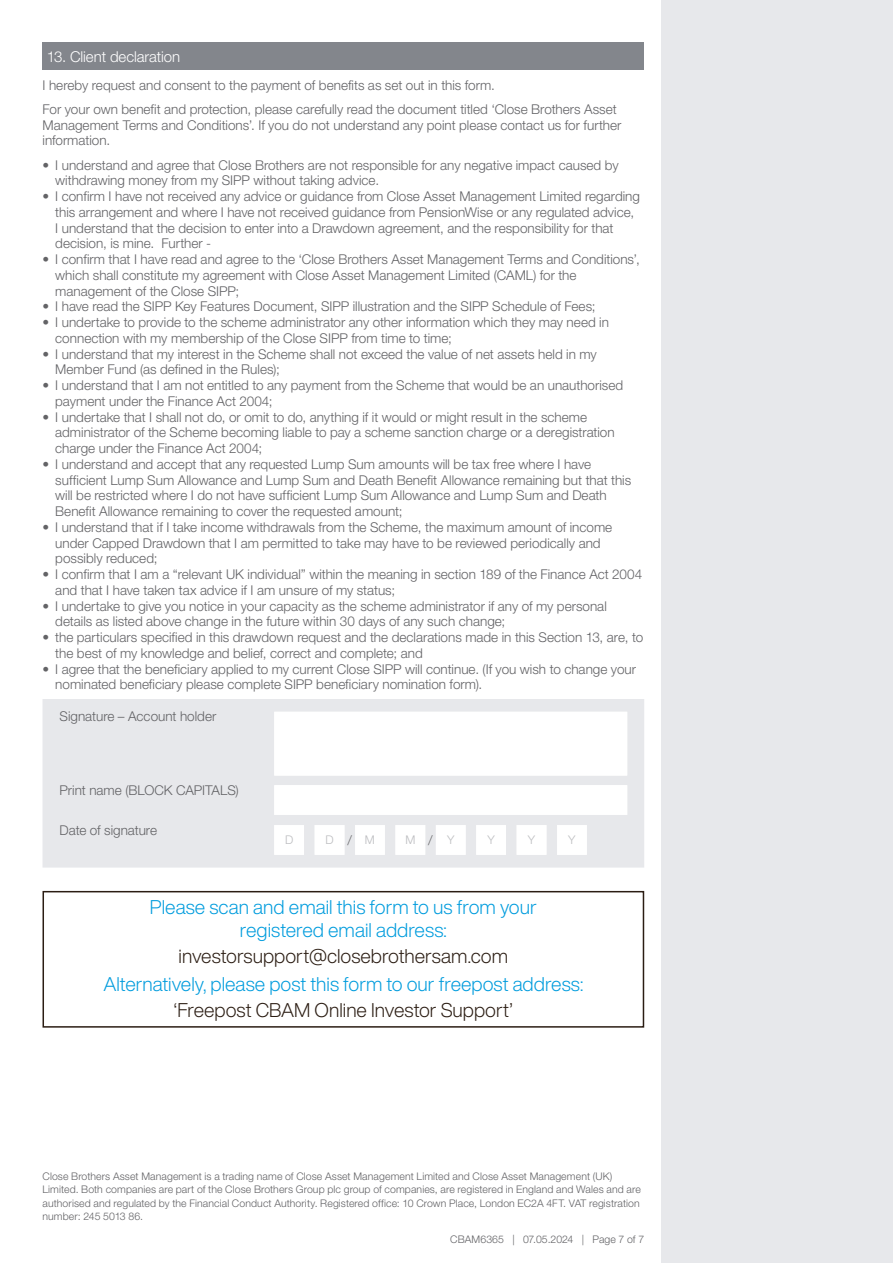
<style>
.page{position:relative;width:893px;height:1263px;background:#fff}
.page>*{position:absolute;margin:0;border:0;box-sizing:border-box;transform-origin:0 0}
.Bodytext{font:300 19.5px/22.5px "Helvetica Now Display";color:#009cdd;text-align:center}
.Bodytext-2{font:300 19.5px "Helvetica Now Display";color:#2b1d13}
.Section_head_white{font:300 15px "Helvetica Neue LT Pro";letter-spacing:-.005em;color:#fff}
.Body_text__2_after{font:300 13.5px/15.8px "Helvetica Neue LT Pro";color:#636366}
.Bodytext-3{font:300 13.5px "Helvetica Neue LT Pro";color:#636366}
.DD_MM_YY_box{font:300 12px "Helvetica Neue LT Pro";color:#bcbdc0}
.Legal_footer{font:300 10.5px/13.5px "Helvetica Neue LT Pro";letter-spacing:.01em;color:#636366}
</style>
<div class="page">
<div style="left:661px;top:0;width:232px;height:1263px;background:#e7e8eb"></div>
<div style="left:43px;top:43px;width:601px;height:27px;background:#83868c"></div>
<div style="left:43px;top:699px;width:601px;height:168px;background:#e7e8eb"></div>
<svg style="left:274px;top:712px;width:353px;height:143px"></svg>
<div style="left:43px;top:891px;width:601px;height:137px;border:2px solid #2b1d13"></div>
<p class="Section_head_white" style="left:47px;top:47px;width:135px">13. Client declaration</p>
<p class="Body_text__2_after" style="left:43px;top:77px;width:454px">I hereby request and consent to the payment of benefits as set out in this form.</p>
<p class="Body_text__2_after" style="left:43px;top:101px;width:580px">For your own benefit and protection, please carefully read the document titled ‘Close Brothers Asset<br>Management Terms and Conditions’. If you do not understand any point please contact us for further information.</p>
<p class="Body_text__2_after" style="left:55px;top:157px;width:565px;text-indent:-13px">• I understand and agree that Close Brothers are not responsible for any negative impact caused by withdrawing money from my SIPP without taking advice.</p>
<p class="Body_text__2_after" style="left:55px;top:188px;width:586px;text-indent:-13px">• I confirm I have not received any advice or guidance from Close Asset Management Limited regarding this arrangement and where I have not received guidance from PensionWise or any regulated advice, I understand that the decision to enter into a Drawdown agreement, and the responsibility for that decision, is mine. Further -</p>
<p class="Body_text__2_after" style="left:55px;top:251px;width:586px;text-indent:-13px">• I confirm that I have read and agree to the ‘Close Brothers Asset Management Terms and Conditions’, which shall constitute my agreement with Close Asset Management Limited (CAML) for the management of the Close SIPP;</p>
<p class="Body_text__2_after" style="left:43px;top:298px;width:555px">• I have read the SIPP Key Features Document, SIPP illustration and the SIPP Schedule of Fees;</p>
<p class="Body_text__2_after" style="left:55px;top:314px;width:555px;text-indent:-13px">• I undertake to provide to the scheme administrator any other information which they may need in connection with my membership of the Close SIPP from time to time;</p>
<p class="Body_text__2_after" style="left:55px;top:346px;width:543px;text-indent:-13px">• I understand that my interest in the Scheme shall not exceed the value of net assets held in my<br>Member Fund (as defined in the Rules);</p>
<p class="Body_text__2_after" style="left:55px;top:377px;width:569px;text-indent:-13px">• I understand that I am not entitled to any payment from the Scheme that would be an unauthorised payment under the Finance Act 2004;</p>
<p class="Body_text__2_after" style="left:55px;top:409px;width:561px;text-indent:-13px">• I undertake that I shall not do, or omit to do, anything if it would or might result in the scheme administrator of the Scheme becoming liable to pay a scheme sanction charge or a deregistration charge under the Finance Act 2004;</p>
<p class="Body_text__2_after" style="left:55px;top:456px;width:577px;text-indent:-13px">• I understand and accept that any requested Lump Sum amounts will be tax free where I have sufficient Lump Sum Allowance and Lump Sum and Death Benefit Allowance remaining but that this will be restricted where I do not have sufficient Lump Sum Allowance and Lump Sum and Death Benefit Allowance remaining to cover the requested amount;</p>
<p class="Body_text__2_after" style="left:55px;top:519px;width:558px;text-indent:-13px">• I understand that if I take income withdrawals from the Scheme, the maximum amount of income under Capped Drawdown that I am permitted to take may have to be reviewed periodically and possibly reduced;</p>
<p class="Body_text__2_after" style="left:55px;top:566px;width:588px;text-indent:-13px">• I confirm that I am a “relevant UK individual” within the meaning in section 189 of the Finance Act 2004 and that I have taken tax advice if I am unsure of my status;</p>
<p class="Body_text__2_after" style="left:55px;top:598px;width:553px;text-indent:-13px">• I undertake to give you notice in your capacity as the scheme administrator if any of my personal details as listed above change in the future within 30 days of any such change;</p>
<p class="Body_text__2_after" style="left:55px;top:629px;width:589px;text-indent:-13px">• the particulars specified in this drawdown request and the declarations made in this Section 13, are, to the best of my knowledge and belief, correct and complete; and</p>
<p class="Body_text__2_after" style="left:55px;top:661px;width:582px;text-indent:-13px">• I agree that the beneficiary applied to my current Close SIPP will continue. (If you wish to change your nominated beneficiary please complete SIPP beneficiary nomination form).</p>
<p class="Bodytext-3" style="left:60px;top:708px;width:158px">Signature – Account holder</p>
<p class="Bodytext-3" style="left:60px;top:782px;width:181px">Print name (BLOCK CAPITALS)</p>
<p class="Bodytext-3" style="left:60px;top:822px;width:99px">Date of signature</p>
<p class="DD_MM_YY_box" style="left:285px;top:833px;width:10px">D</p>
<p class="DD_MM_YY_box" style="left:325px;top:833px;width:10px">D</p>
<p class="Bodytext-3" style="left:347px;top:832px;width:6px">/</p>
<p class="DD_MM_YY_box" style="left:365px;top:833px;width:11px">M</p>
<p class="DD_MM_YY_box" style="left:405px;top:833px;width:11px">M</p>
<p class="Bodytext-3" style="left:428px;top:832px;width:6px">/</p>
<p class="DD_MM_YY_box" style="left:447px;top:833px;width:9px">Y</p>
<p class="DD_MM_YY_box" style="left:487px;top:833px;width:9px">Y</p>
<p class="DD_MM_YY_box" style="left:528px;top:833px;width:9px">Y</p>
<p class="DD_MM_YY_box" style="left:568px;top:833px;width:9px">Y</p>
<p class="Bodytext" style="left:150px;top:896px;width:388px">Please scan and email this form to us from your registered email address:</p>
<p class="Bodytext-2" style="left:179px;top:942px;width:331px">investorsupport@closebrothersam.com</p>
<p class="Bodytext" style="left:103px;top:973px;width:481px">Alternatively, please post this form to our freepost address:</p>
<p class="Bodytext-2" style="left:174px;top:996px;width:341px">‘Freepost CBAM Online Investor Support’</p>
<p class="Legal_footer" style="left:43px;top:1169px;width:600px">Close Brothers Asset Management is a trading name of Close Asset Management Limited and Close Asset Management (UK)<br>Limited. Both companies are part of the Close Brothers Group plc group of companies, are registered in England and Wales and are authorised and regulated by the Financial Conduct Authority. Registered office: 10 Crown Place, London EC2A 4FT. VAT registration number: 245 5013 86.</p>
<p class="Legal_footer" style="left:450px;top:1232px;width:195px">CBAM6365 | 07.05.2024 | Page 7 of 7</p>
</div>
